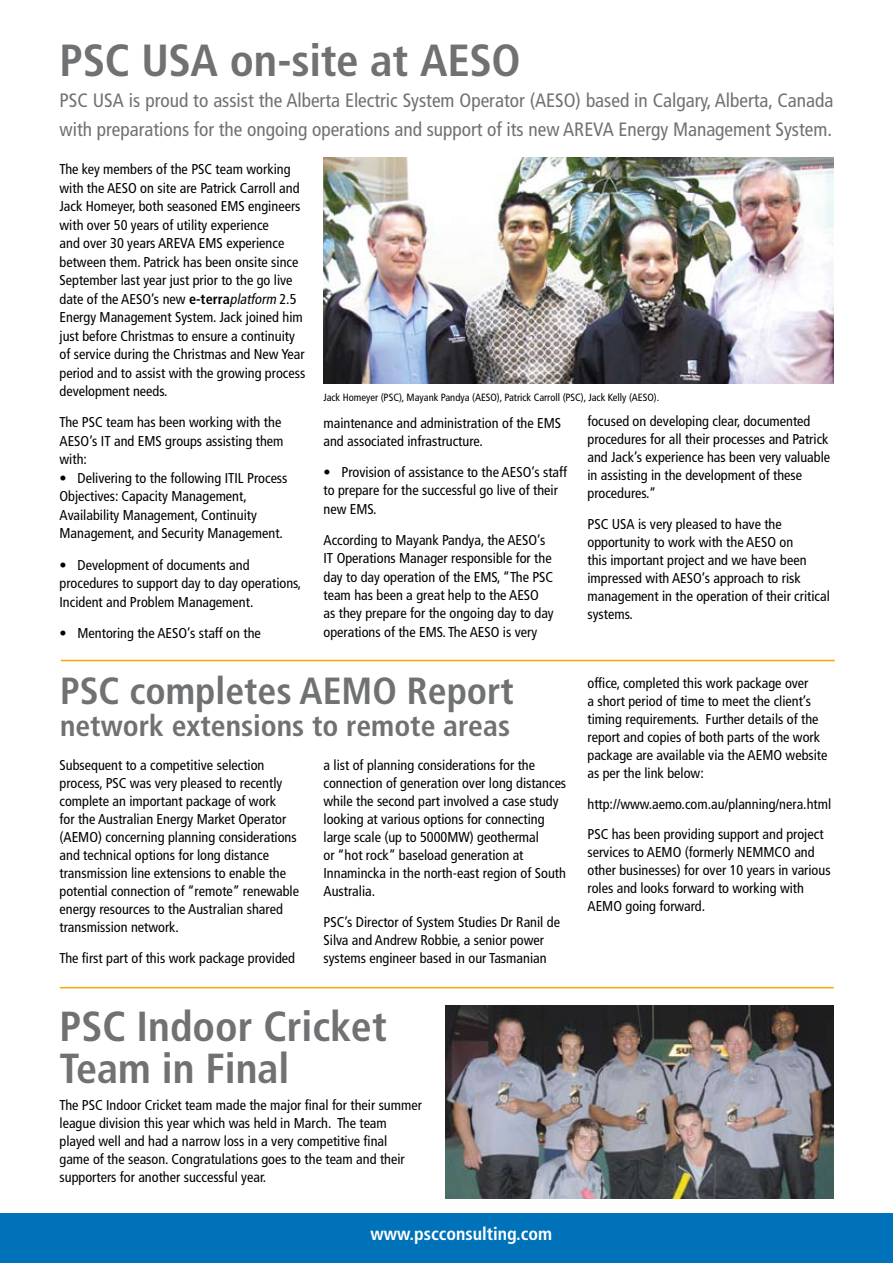
<style>
.page{position:relative;width:893px;height:1263px;background:#fff}
.page>*{position:absolute;margin:0;border:0;box-sizing:border-box;transform-origin:0 0}
.t1{font:700 condensed 45px "Frutiger";letter-spacing:-.01em;color:#707173}
.t2{font:700 condensed 42px/42px "Frutiger";color:#707173}
.t3{font:700 condensed 37.8px "Frutiger";color:#707173}
.t4{font:700 condensed 29.7px "Frutiger";color:#707173}
.t5{font:condensed 19.35px/28.5px "Frutiger";color:#707173}
.t6{font:700 condensed 18px "Frutiger";color:#fff}
.t7{font:condensed 14.25px/18px "Frutiger";color:#000}
.t8{font:condensed 10.5px "Frutiger";color:#000}
.s1{font-weight:700}
.s2{font-style:italic}
</style>
<div class="page">
<div style="left:0;top:1213px;width:893px;height:50px;background:#0072ba"></div>
<hr style="left:61px;top:660px;width:774px;height:1px;background:#f6a800">
<img style="left:323px;top:157px;width:510px;height:227px">
<img style="left:446px;top:1005px;width:387px;height:193px">
<hr style="left:60px;top:987px;width:774px;height:1px;background:#f6a800">
<h1 class="t1" style="left:60px;top:34px;width:462px">PSC USA on-site at AESO</h1>
<h3 class="t5" style="left:60px;top:86px;width:775px">PSC USA is proud to assist the Alberta Electric System Operator (AESO) based in Calgary, Alberta, Canada with preparations for the ongoing operations and support of its new AREVA Energy Management System.</h3>
<p class="t7" style="left:60px;top:160px;width:247px;line-height:18.5px">The key members of the PSC team working with the AESO on site are Patrick Carroll and Jack Homeyer, both seasoned EMS engineers with over 50 years of utility experience<br>and over 30 years AREVA EMS experience between them. Patrick has been onsite since September last year just prior to the go live date of the AESO’s new <span class="s1">e-terra</span><span class="s2">platform</span> 2.5<br>Energy Management System. Jack joined him just before Christmas to ensure a continuity of service during the Christmas and New Year period and to assist with the growing process development needs.</p>
<p class="t7" style="left:60px;top:413px;width:225px;line-height:18.5px">The PSC team has been working with the<br>AESO’s IT and EMS groups assisting them with:</p>
<p class="t7" style="left:60px;top:469px;width:229px;line-height:18.5px">• Delivering to the following ITIL Process Objectives: Capacity Management, Availability Management, Continuity Management, and Security Management.</p>
<p class="t7" style="left:60px;top:555px;width:243px;line-height:18.5px">• Development of documents and procedures to support day to day operations,<br>Incident and Problem Management.</p>
<p class="t7" style="left:60px;top:624px;width:203px">• Mentoring the AESO’s staff on the</p>
<h3 class="t3" style="left:60px;top:668px;width:455px">PSC completes AEMO Report</h3>
<h3 class="t4" style="left:60px;top:708px;width:452px">network extensions to remote areas</h3>
<p class="t8" style="left:323px;top:391px;width:337px">Jack Homeyer (PSC), Mayank Pandya (AESO), Patrick Carroll (PSC), Jack Kelly (AESO).</p>
<p class="t7" style="left:587px;top:413px;width:244px">focused on developing clear, documented procedures for all their processes and Patrick and Jack’s experience has been very valuable in assisting in the development of these procedures.”</p>
<p class="t7" style="left:587px;top:515px;width:244px">PSC USA is very pleased to have the opportunity to work with the AESO on<br>this important project and we have been impressed with AESO’s approach to risk management in the operation of their critical systems.</p>
<p class="t7" style="left:323px;top:414px;width:239px">maintenance and administration of the EMS and associated infrastructure.</p>
<p class="t7" style="left:323px;top:463px;width:245px">• Provision of assistance to the AESO’s staff to prepare for the successful go live of their new EMS.</p>
<p class="t7" style="left:323px;top:531px;width:232px">According to Mayank Pandya, the AESO’s IT Operations Manager responsible for the day to day operation of the EMS, “The PSC team has been a great help to the AESO as they prepare for the ongoing day to day operations of the EMS. The AESO is very</p>
<p class="t7" style="left:587px;top:674px;width:242px">office, completed this work package over<br>a short period of time to meet the client’s timing requirements. Further details of the report and copies of both parts of the work package are available via the AEMO website as per the link below:</p>
<p class="t7" style="left:587px;top:788px;width:245px;line-height:30.8px">http://www.aemo.com.au/planning/nera.html<br>PSC has been providing support and project</p>
<p class="t7" style="left:587px;top:843px;width:245px">services to AEMO (formerly NEMMCO and other businesses) for over 10 years in various roles and looks forward to working with AEMO going forward.</p>
<p class="t7" style="left:323px;top:756px;width:244px">a list of planning considerations for the connection of generation over long distances while the second part involved a case study looking at various options for connecting large scale (up to 5000MW) geothermal<br>or “hot rock” baseload generation at Innamincka in the north-east region of South Australia.</p>
<p class="t7" style="left:323px;top:913px;width:238px">PSC’s Director of System Studies Dr Ranil de<br>Silva and Andrew Robbie, a senior power systems engineer based in our Tasmanian</p>
<p class="t7" style="left:60px;top:756px;width:241px">Subsequent to a competitive selection process, PSC was very pleased to recently complete an important package of work<br>for the Australian Energy Market Operator (AEMO) concerning planning considerations and technical options for long distance transmission line extensions to enable the potential connection of “remote” renewable energy resources to the Australian shared transmission network.</p>
<p class="t7" style="left:60px;top:949px;width:237px">The first part of this work package provided</p>
<h2 class="t2" style="left:60px;top:1006px;width:329px">PSC Indoor Cricket<br>Team in Final</h2>
<p class="t7" style="left:60px;top:1096px;width:364px">The PSC Indoor Cricket team made the major final for their summer league division this year which was held in March. The team played well and had a narrow loss in a very competitive final<br>game of the season. Congratulations goes to the team and their supporters for another successful year.</p>
<p class="t6" style="left:371px;top:1223px;width:183px">www.pscconsulting.com</p>
</div>
